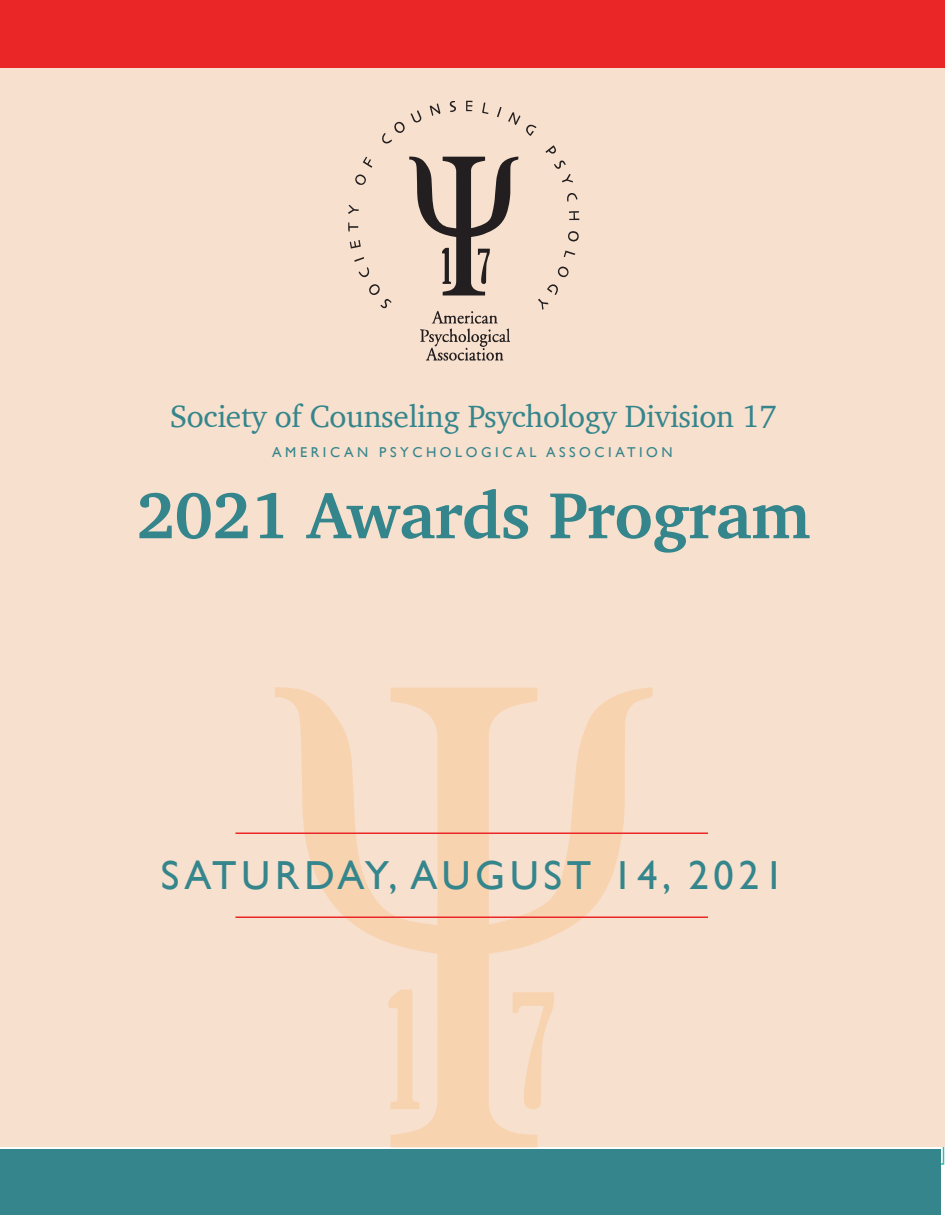
<style>
.page{position:relative;width:945px;height:1215px;background:#fff}
.page>*{position:absolute;margin:0;border:0;box-sizing:border-box;transform-origin:0 0}
.t1{font:700 66.45px "Charter";letter-spacing:-.01em;color:#34858c}
.t2{font:40.5px "Gill Sans";letter-spacing:.12em;color:#34858c}
.t3{font:31.5px "Charter";letter-spacing:-.01em;color:#34858c}
.t4{font:14.25px "Gill Sans";letter-spacing:.25em;color:#34858c}
</style>
<div class="page">
<div style="left:0;top:68px;width:945px;height:1080px;background:#f7e0cd"></div>
<svg style="left:275px;top:687px;width:378px;height:460px"></svg>
<svg style="left:386px;top:988px;width:33px;height:121px"></svg>
<svg style="left:513px;top:992px;width:41px;height:117px"></svg>
<div style="left:0;top:1149px;width:940px;height:66px;background:#34858c"></div>
<svg style="left:569px;top:211px;width:10px;height:9px"></svg>
<svg style="left:466px;top:101px;width:7px;height:10px"></svg>
<svg style="left:348px;top:205px;width:11px;height:9px"></svg>
<svg style="left:348px;top:223px;width:10px;height:9px"></svg>
<svg style="left:409px;top:156px;width:109px;height:139px"></svg>
<svg style="left:430px;top:103px;width:10px;height:13px"></svg>
<svg style="left:568px;top:231px;width:11px;height:10px"></svg>
<svg style="left:558px;top:266px;width:11px;height:12px"></svg>
<svg style="left:355px;top:174px;width:11px;height:11px"></svg>
<svg style="left:411px;top:110px;width:11px;height:13px"></svg>
<svg style="left:508px;top:112px;width:28px;height:24px"></svg>
<svg style="left:350px;top:240px;width:11px;height:9px"></svg>
<svg style="left:545px;top:145px;width:11px;height:9px"></svg>
<svg style="left:369px;top:284px;width:22px;height:24px"></svg>
<svg style="left:363px;top:157px;width:9px;height:11px"></svg>
<svg style="left:450px;top:101px;width:6px;height:11px"></svg>
<svg style="left:382px;top:122px;width:23px;height:22px"></svg>
<svg style="left:567px;top:193px;width:11px;height:9px"></svg>
<svg style="left:554px;top:160px;width:19px;height:23px"></svg>
<svg style="left:538px;top:284px;width:20px;height:26px"></svg>
<svg style="left:564px;top:251px;width:11px;height:6px"></svg>
<svg style="left:482px;top:102px;width:6px;height:12px"></svg>
<svg style="left:354px;top:257px;width:16px;height:21px"></svg>
<svg style="left:497px;top:107px;width:5px;height:11px"></svg>
<svg style="left:420px;top:311px;width:90px;height:49px"></svg>
<hr style="left:236px;top:916px;width:472px;height:2px;background:#ea2627">
<hr style="left:236px;top:833px;width:472px;height:1px;background:#ea2627">
<div style="left:0;top:0;width:945px;height:68px;background:#ea2627"></div>
<p class="t3" style="left:170px;top:389px;width:608px">Society of Counseling Psychology Division 17</p>
<p class="t4" style="left:272px;top:444px;width:402px">AMERICAN PSYCHOLOGICAL ASSOCIATION</p>
<p class="t1" style="left:136px;top:458px;width:675px">2021 Awards Program</p>
<p class="t2" style="left:161px;top:852px;width:625px">SATURDAY, AUGUST 14, 2021</p>
</div>
